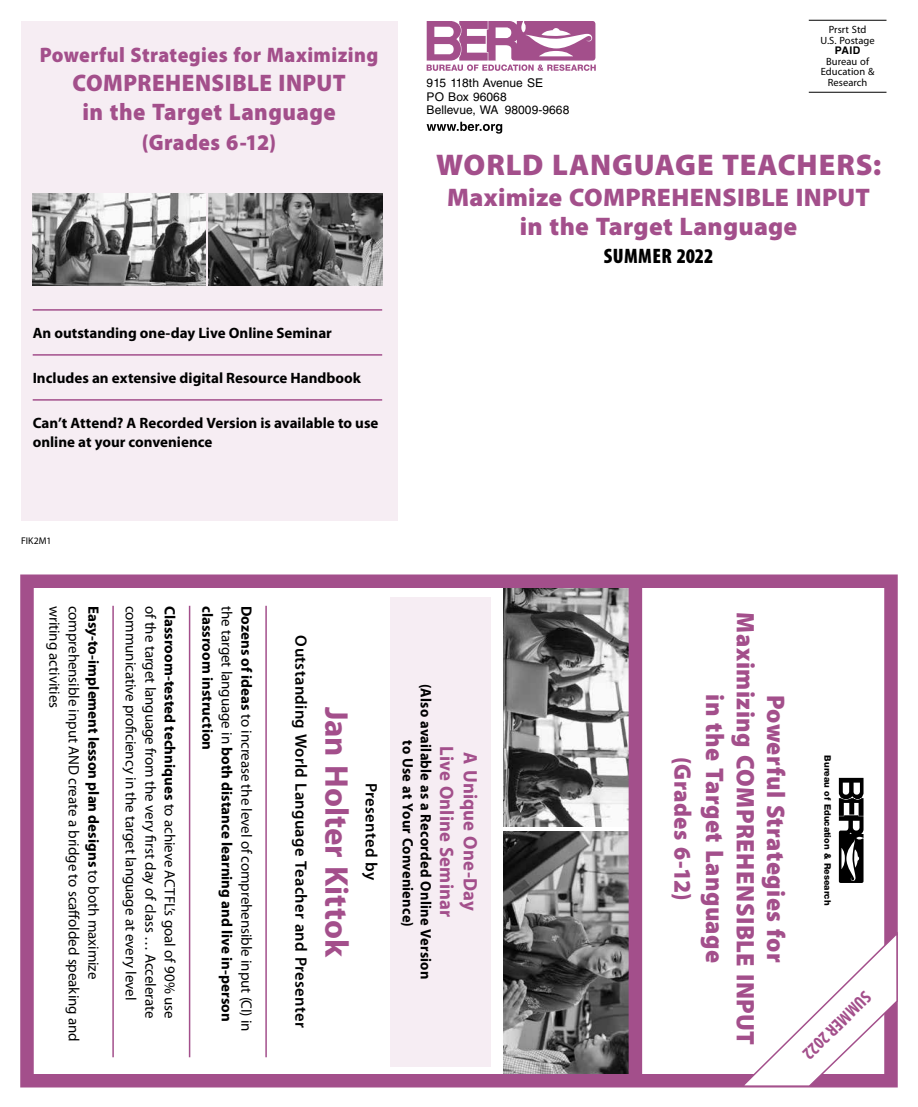
<style>
.page{position:relative;width:918px;height:1107px;background:#fff}
.page>*{position:absolute;margin:0;border:0;box-sizing:border-box;transform-origin:0 0}
.t1{font:700 33px "Myriad Pro";color:#a34f8b}
.t2{font:900 30px "Myriad Pro";letter-spacing:.03em;color:#a34f8b}
.t3{font:900 25.5px/30.6px "Myriad Pro";letter-spacing:.015em;color:#a34f8b;text-align:center;scale:.95 1}
.t4{font:900 25.5px/28.5px "Myriad Pro";letter-spacing:.015em;color:#a34f8b;text-align:center}
.t5{font:900 24px/28.8px "Myriad Pro";letter-spacing:.02em;color:#a34f8b;text-align:center;scale:.95 1}
.t6{font:900 22.5px "Myriad Pro";letter-spacing:.02em;color:#a34f8b;scale:.95 1}
.t7{font:900 21px "Myriad Pro";letter-spacing:.02em;color:#a34f8b;scale:.95 1}
.t8{font:900 condensed 21px "Myriad Pro";letter-spacing:.015em;color:#000}
.t9{font:700 19.5px/23.4px "Myriad Pro";letter-spacing:.01em;color:#a34f8b;text-align:center;scale:.96 1}
.t10{font:700 condensed 18px "Myriad Pro";color:#a34f8b}
.t11{font:600 16.5px "Myriad Pro";letter-spacing:.02em;color:#000}
.t12{font:15px/19.5px "Myriad Pro";letter-spacing:-.005em;color:#000}
.t13{font:700 15px/19.5px "Myriad Pro";color:#000}
.t14{font:700 15px/18px "Myriad Pro";color:#000;text-align:center;scale:.96 1}
.t15{font:12px/13.5px "Helvetica LT Std";letter-spacing:.005em;color:#000}
.t16{font:10.5px/10.5px "Myriad Pro";letter-spacing:.005em;color:#000;text-align:center}
.t17{font:700 10.5px "Helvetica LT Std";color:#000}
.t18{font:9.75px "Myriad Pro";letter-spacing:.005em;color:#000}
.t19{font:800 9px "Helvetica Neue LT Std";color:#000}
.s1{font-weight:700}
.s2{font-weight:400}
</style>
<div class="page">
<div style="left:21px;top:21px;width:376px;height:499px;background:#f6edf3"></div>
<hr style="left:265px;top:606px;width:2px;height:451px;background:#a34f8b">
<hr style="left:189px;top:606px;width:1px;height:451px;background:#a34f8b">
<hr style="left:112px;top:606px;width:2px;height:451px;background:#a34f8b">
<hr style="left:809px;top:20px;width:78px;height:1px;background:#000">
<hr style="left:809px;top:92px;width:78px;height:1px;background:#000">
<svg style="left:427px;top:21px;width:169px;height:50px"></svg>
<svg style="left:427px;top:122px;width:75px;height:12px"></svg>
<div style="left:390px;top:597px;width:101px;height:469px;background:#f6edf3"></div>
<hr style="left:33px;top:309px;width:349px;height:2px;background:#a34f8b">
<hr style="left:33px;top:354px;width:349px;height:2px;background:#a34f8b">
<hr style="left:33px;top:399px;width:349px;height:2px;background:#a34f8b">
<svg style="left:839px;top:778px;width:25px;height:105px"></svg>
<img style="left:503px;top:589px;width:126px;height:238px">
<img style="left:503px;top:831px;width:126px;height:242px">
<img style="left:33px;top:194px;width:173px;height:92px">
<img style="left:209px;top:193px;width:173px;height:93px">
<div style="left:629px;top:579px;width:13px;height:505px;background:#a34f8b"></div>
<div style="left:20px;top:574px;width:878px;height:514px;border:14px solid #a34f8b"></div>
<svg style="left:739px;top:931px;width:159px;height:157px"></svg>
<h3 class="t7" style="left:40px;top:41px;width:358px">Powerful Strategies for Maximizing</h3>
<h3 class="t5" style="left:72px;top:68px;width:289px">COMPREHENSIBLE INPUT in the Target Language</h3>
<h3 class="t6" style="left:142px;top:128px;width:143px">(Grades 6-12)</h3>
<p class="t13" style="left:33px;top:322px;width:301px">An outstanding one-day Live Online Seminar</p>
<p class="t13" style="left:33px;top:367px;width:330px">Includes an extensive digital Resource Handbook</p>
<p class="t13" style="left:33px;top:412px;width:347px">Can’t Attend? A Recorded Version is available to use online at your convenience</p>
<p class="t16" style="left:821px;top:24px;width:56px">Prsrt Std<br>U.S. Postage</p>
<p class="t17" style="left:835px;top:44px;width:27px">PAID</p>
<p class="t16" style="left:821px;top:56px;width:55px">Bureau of<br>Education &amp;</p>
<p class="t15" style="left:427px;top:76px;width:118px">915 118th Avenue SE</p>
<p class="t16" style="left:828px;top:77px;width:41px">Research</p>
<p class="t15" style="left:427px;top:90px;width:144px">PO Box 96068<br>Bellevue, WA 98009‑9668</p>
<h2 class="t2" style="left:436px;top:145px;width:447px">WORLD LANGUAGE TEACHERS:</h2>
<h3 class="t4" style="left:447px;top:183px;width:424px">Maximize COMPREHENSIBLE INPUT in the Target Language</h3>
<h3 class="t8" style="left:604px;top:243px;width:111px">SUMMER 2022</h3>
<p class="t18" style="left:21px;top:535px;width:32px">FIK2M1</p>
<p class="t12" style="left:64px;top:606px;width:104px;rotate:90deg">writing activities</p>
<p class="t12" style="left:84px;top:606px;width:438px;rotate:90deg">comprehensible input AND create a bridge to scaffolded speaking and</p>
<p class="t12" style="left:256px;top:606px;width:427px;rotate:90deg"><span class="s1">Dozens of ideas</span> to increase the level of comprehensible input (CI) in the target language in <span class="s1">both distance learning and live in-person</span></p>
<p class="t12" style="left:180px;top:606px;width:414px;rotate:90deg"><span class="s1">Classroom-tested techniques</span> to achieve ACTFL’s goal of 90% use</p>
<p class="t13" style="left:218px;top:606px;width:146px;rotate:90deg">classroom instruction</p>
<p class="t13" style="left:104px;top:606px;width:375px;rotate:90deg">Easy-to-implement lesson plan designs <span class="s2">to both maximize</span></p>
<p class="t12" style="left:141px;top:606px;width:396px;rotate:90deg">communicative proficiency in the target language at every level</p>
<p class="t12" style="left:160px;top:606px;width:414px;rotate:90deg">of the target language from the very first day of class … Accelerate</p>
<p class="t11" style="left:311px;top:635px;width:394px;rotate:90deg">Outstanding World Language Teacher and Presenter</p>
<h1 class="t1" style="left:358px;top:707px;width:252px;rotate:90deg">Jan Holter Kittok</h1>
<p class="t11" style="left:382px;top:783px;width:99px;rotate:90deg">Presented by</p>
<p class="t14" style="left:435px;top:684px;width:309px;rotate:90deg">(Also available as a Recorded Online Version to Use at Your Convenience)</p>
<h3 class="t9" style="left:483px;top:746px;width:180px;rotate:90deg">A Unique One-Day<br>Live Online Seminar</h3>
<h3 class="t5" style="left:698px;top:757px;width:152px;rotate:90deg">(Grades 6-12)</h3>
<h3 class="t3" style="left:792px;top:612px;width:457px;rotate:90deg">Powerful Strategies for<br>Maximizing COMPREHENSIBLE INPUT in the Target Language</h3>
<p class="t19" style="left:833px;top:755px;width:151px;rotate:90deg">Bureau of Education &amp; Research</p>
<p class="t10" style="left:876px;top:1002px;width:90px;rotate:135deg">SUMMER 2022</p>
</div>
